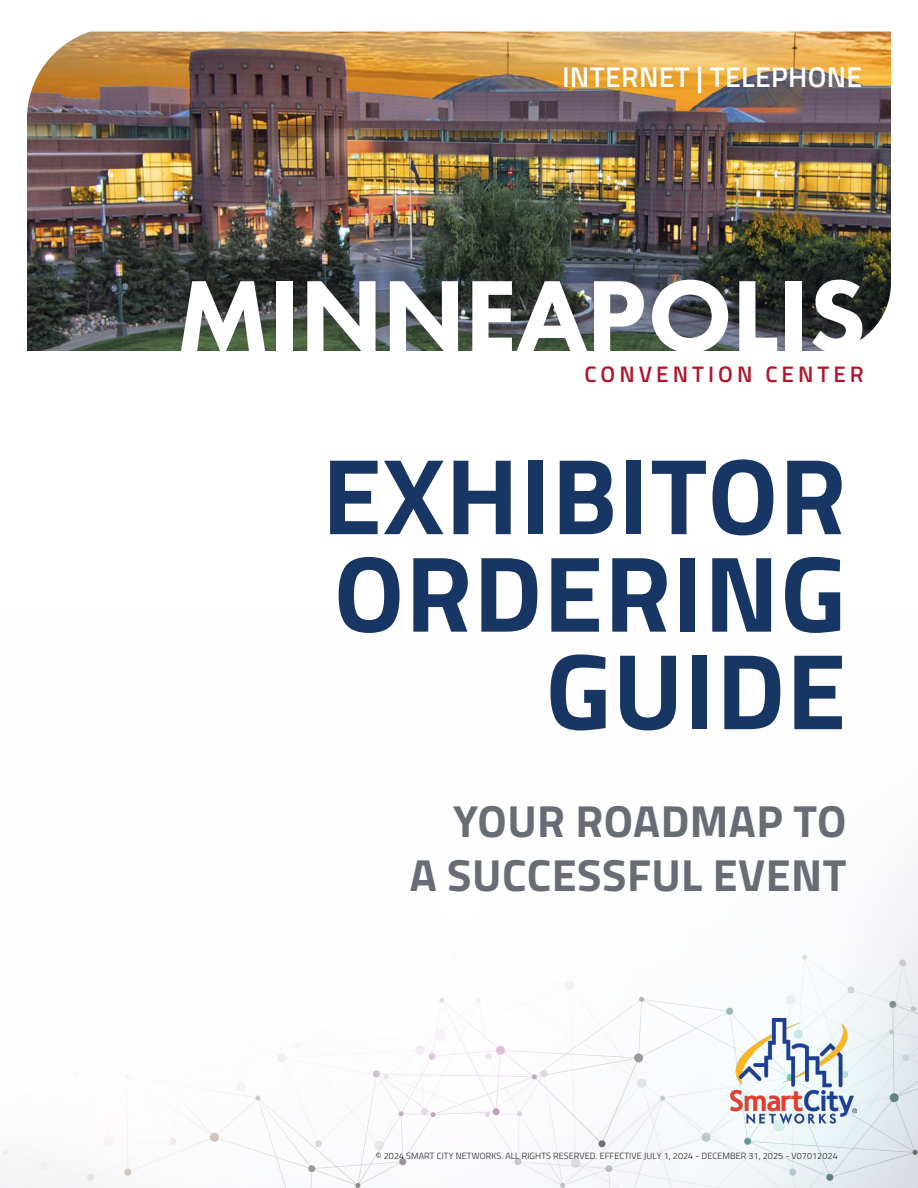
<style>
.page{position:relative;width:918px;height:1188px;background:#fff}
.page>*{position:absolute;margin:0;border:0;box-sizing:border-box;transform-origin:0 0}
.t1{font:700 108px "Titillium Web";letter-spacing:.01em;color:#183663}
.t2{font:800 105px "Futura PT";letter-spacing:-.01em;color:#fff}
.t3{font:700 45px "Titillium Web";letter-spacing:.01em;color:#686d75}
.t4{font:600 28.5px "Titillium Web";letter-spacing:.01em;color:#fff}
.t5{font:600 22.5px "Titillium Web";letter-spacing:.18em;color:#ae172b}
.t6{font:300 9px "Titillium Web";letter-spacing:.01em;color:#231f20}
</style>
<div class="page">
<img style="left:0;top:877px;width:917px;height:311px">
<img style="left:27px;top:32px;width:864px;height:319px">
<div style="left:172px;top:254px;width:700px;height:92px;background:#231f20;opacity:.3"></div>
<img style="left:731px;top:1018px;width:126px;height:105px">
<p class="t4" style="left:562px;top:56px;width:302px">INTERNET | TELEPHONE</p>
<p class="t2" style="left:177px;top:251px;width:691px">MINNEAPOLIS</p>
<p class="t5" style="left:584px;top:358px;width:281px">CONVENTION CENTER</p>
<p class="t1" style="left:322px;top:414px;width:526px">EXHIBITOR</p>
<p class="t1" style="left:334px;top:511px;width:514px">ORDERING</p>
<p class="t1" style="left:546px;top:609px;width:302px">GUIDE</p>
<p class="t3" style="left:453px;top:787px;width:395px">YOUR ROADMAP TO</p>
<p class="t3" style="left:410px;top:841px;width:438px">A SUCCESSFUL EVENT</p>
<p class="t6" style="left:376px;top:1150px;width:463px">© 2024 SMART CITY NETWORKS. ALL RIGHTS RESERVED. EFFECTIVE JULY 1, 2024 - DECEMBER 31, 2025 - V07012024</p>
</div>
